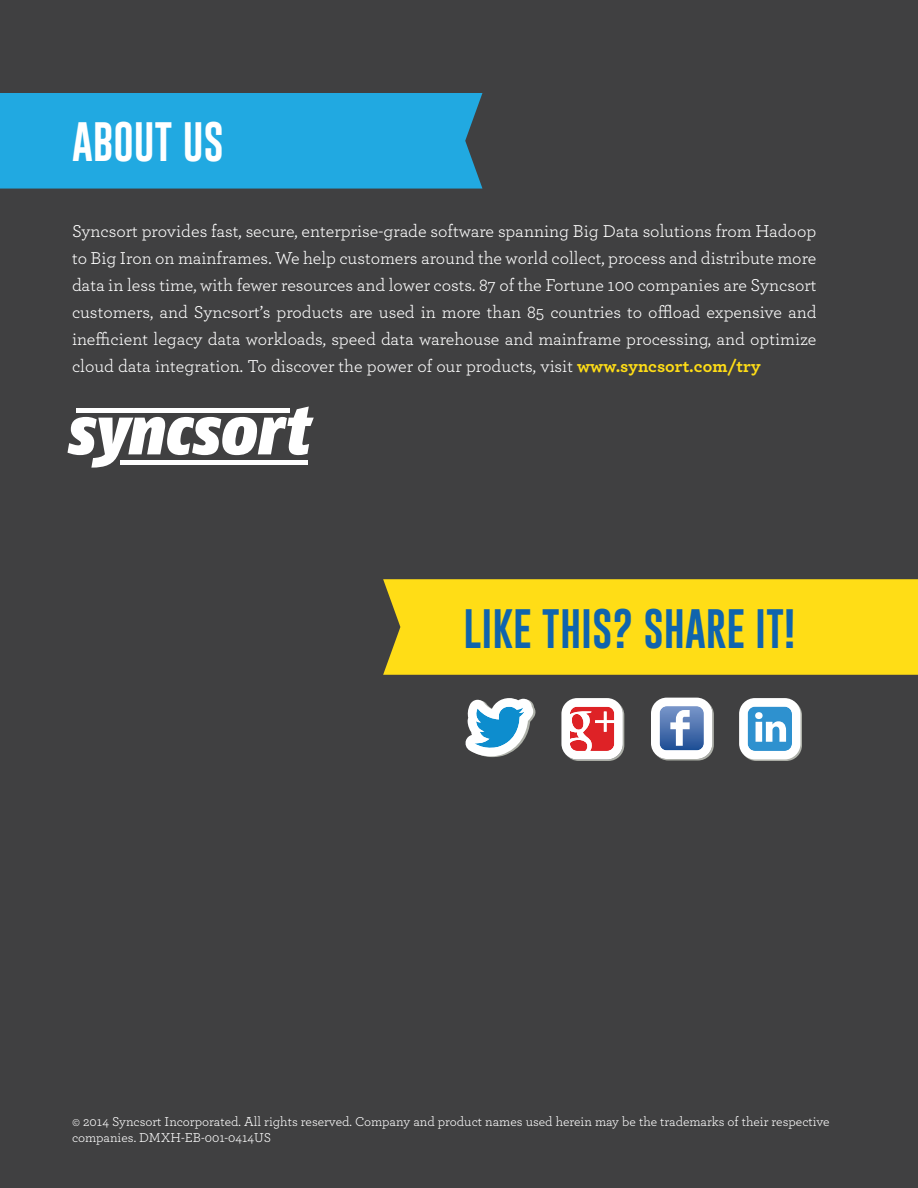
<style>
.page{position:relative;width:918px;height:1188px;background:#404041}
.page>*{position:absolute;margin:0;border:0;box-sizing:border-box;transform-origin:0 0}
.t1{font:40.5px "Gobold";color:#1064ad}
.t2{font:40.5px "Gobold";color:#fff}
.t3{font:18px/27px "Archer";color:#fff;text-align:justify}
.t4{font:13.5px/16.2px "Archer";color:#fff}
.s1{font-weight:700;color:#ffdd16}
</style>
<div class="page">
<div style="left:383px;top:579px;width:535px;height:96px;background:#ffdd16"></div>
<div style="left:0;top:93px;width:482px;height:96px;background:#21a9e1"></div>
<svg style="left:561px;top:698px;width:63px;height:63px;background:#dededd"></svg>
<img style="left:570px;top:707px;width:44px;height:44px">
<svg style="left:465px;top:698px;width:71px;height:59px"></svg>
<img style="left:474px;top:707px;width:51px;height:41px">
<svg style="left:741px;top:700px;width:61px;height:61px"></svg>
<div style="left:739px;top:698px;width:62px;height:61px;background:#fff;border-radius:16px"></div>
<img style="left:748px;top:707px;width:44px;height:44px">
<svg style="left:755px;top:712px;width:31px;height:30px"></svg>
<svg style="left:651px;top:698px;width:63px;height:62px;background:#aab9d1"></svg>
<svg style="left:67px;top:406px;width:247px;height:62px"></svg>
<hr style="left:120px;top:461px;width:188px;height:4px;background:#fff">
<div style="left:76px;top:408px;width:214px;height:5px;background:#fff"></div>
<h1 class="t2" style="left:72px;top:121px;width:153px">ABOUT US</h1>
<p class="t3" style="left:72px;top:218px;width:746px">Syncsort provides fast, secure, enterprise-grade software spanning Big Data solutions from Hadoop to Big Iron on mainframes. We help customers around the world collect, process and distribute more data in less time, with fewer resources and lower costs. 87 of the Fortune 100 companies are Syncsort customers, and Syncsort’s products are used in more than 85 countries to offload expensive and inefficient legacy data workloads, speed data warehouse and mainframe processing, and optimize cloud data integration. To discover the power of our products, visit <span class="s1">www.syncsort.com/try</span></p>
<h1 class="t1" style="left:464px;top:608px;width:333px">LIKE THIS? SHARE IT!</h1>
<p class="t4" style="left:72px;top:1114px;width:759px">© 2014 Syncsort Incorporated. All rights reserved. Company and product names used herein may be the trademarks of their respective companies. DMXH-EB-001-0414US</p>
</div>
